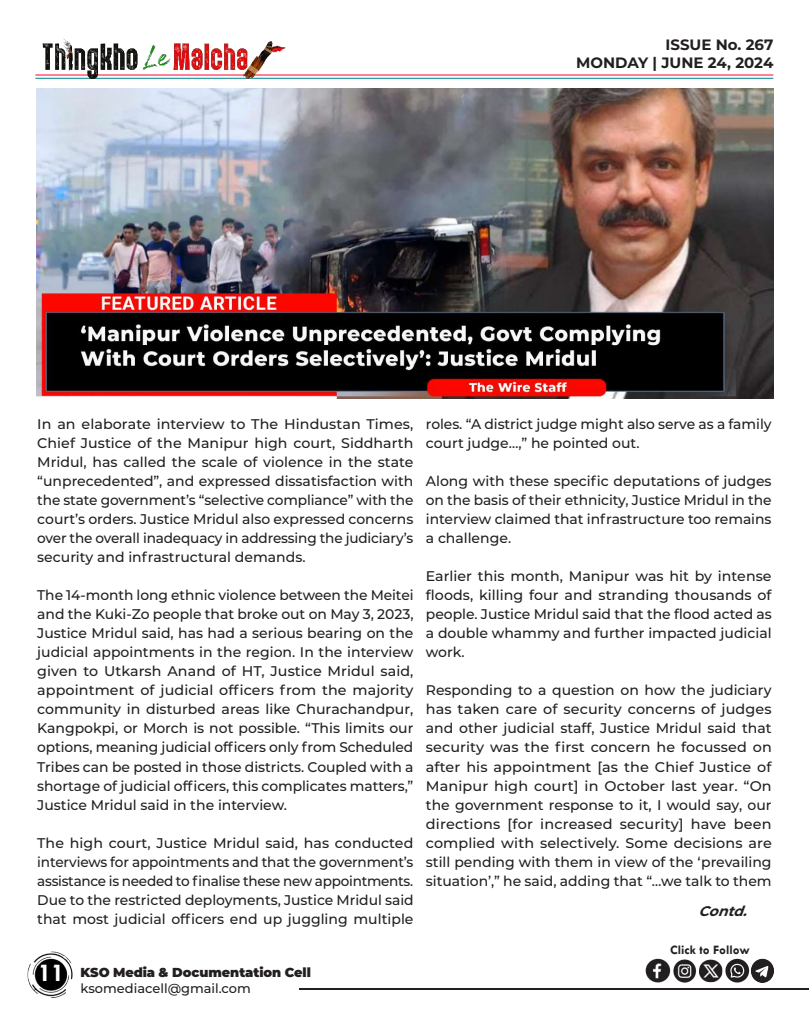
<style>
.page{position:relative;width:810px;height:1013px;background:#fff}
.page>*{position:absolute;margin:0;border:0;box-sizing:border-box;transform-origin:0 0}
.t1{font:700 26px "Tw Cen";color:#fff}
.t2{font:700 15px/18px "Montserrat";color:#231f20;text-align:right}
.t3{font:500 14px/19px "Montserrat";color:#231f20;text-align:justify}
.t4{font:italic 700 14px "Montserrat";color:#231f20}
.t5{font:900 13px "Montserrat";letter-spacing:-.005em;color:#231f20}
.t6{font:500 13px "Montserrat";color:#231f20}
.t7{font:700 13px "Tw Cen";color:#231f20}
</style>
<div class="page">
<hr style="left:299px;top:988px;width:509px;height:1px;background:#231f20">
<img style="left:27px;top:951px;width:46px;height:47px">
<hr style="left:35px;top:74px;width:738px;height:1px;background:#ff002d">
<hr style="left:35px;top:78px;width:738px;height:1px;background:#00848b">
<img style="left:35px;top:38px;width:254px;height:41px">
<img style="left:645px;top:958px;width:129px;height:25px">
<img style="left:36px;top:88px;width:738px;height:310px">
<p class="t2" style="left:576px;top:35px;width:199px">ISSUE No. 267<br>MONDAY | JUNE 24, 2024</p>
<p class="t3" style="left:37px;top:414px;width:378px">In an elaborate interview to The Hindustan Times, Chief Justice of the Manipur high court, Siddharth Mridul, has called the scale of violence in the state “unprecedented”, and expressed dissatisfaction with the state government’s “selective compliance” with the court’s orders. Justice Mridul also expressed concerns over the overall inadequacy in addressing the judiciary’s security and infrastructural demands.</p>
<p class="t3" style="left:37px;top:585px;width:378px">The 14-month long ethnic violence between the Meitei and the Kuki-Zo people that broke out on May 3, 2023, Justice Mridul said, has had a serious bearing on the judicial appointments in the region. In the interview given to Utkarsh Anand of HT, Justice Mridul said, appointment of judicial officers from the majority community in disturbed areas like Churachandpur, Kangpokpi, or Morch is not possible. “This limits our options, meaning judicial officers only from Scheduled Tribes can be posted in those districts. Coupled with a shortage of judicial officers, this complicates matters,” Justice Mridul said in the interview.</p>
<p class="t3" style="left:37px;top:832px;width:378px">The high court, Justice Mridul said, has conducted interviews for appointments and that the government’s assistance is needed to finalise these new appointments.<br>Due to the restricted deployments, Justice Mridul said that most judicial officers end up juggling multiple</p>
<h1 class="t1" style="left:38px;top:957px;width:28px">11</h1>
<p class="t5" style="left:81px;top:962px;width:232px">KSO Media &amp; Documentation Cell</p>
<p class="t6" style="left:81px;top:978px;width:172px">ksomediacell@gmail.com</p>
<p class="t3" style="left:426px;top:414px;width:347px">roles. “A district judge might also serve as a family court judge…,” he pointed out.</p>
<p class="t3" style="left:426px;top:471px;width:347px">Along with these specific deputations of judges on the basis of their ethnicity, Justice Mridul in the interview claimed that infrastructure too remains a challenge.</p>
<p class="t3" style="left:426px;top:566px;width:347px">Earlier this month, Manipur was hit by intense floods, killing four and stranding thousands of people. Justice Mridul said that the flood acted as a double whammy and further impacted judicial work.</p>
<p class="t3" style="left:426px;top:680px;width:347px">Responding to a question on how the judiciary has taken care of security concerns of judges and other judicial staff, Justice Mridul said that security was the first concern he focussed on after his appointment [as the Chief Justice of Manipur high court] in October last year. “On the government response to it, I would say, our directions [for increased security] have been complied with selectively. Some decisions are still pending with them in view of the ‘prevailing situation’,” he said, adding that “…we talk to them</p>
<p class="t4" style="left:699px;top:900px;width:56px">Contd.</p>
<p class="t7" style="left:670px;top:942px;width:81px">Click to Follow</p>
</div>
